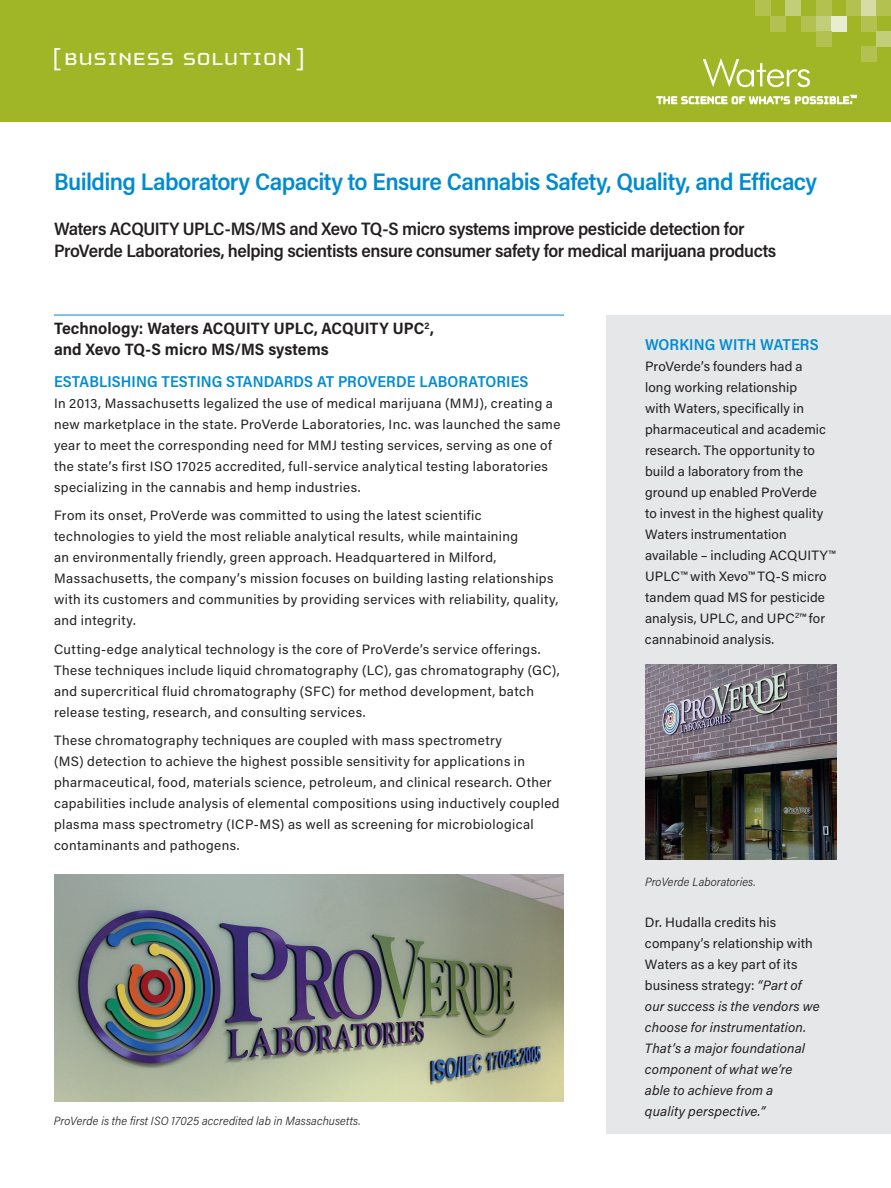
<style>
.page{position:relative;width:891px;height:1188px;background:#fff}
.page>*{position:absolute;margin:0;border:0;box-sizing:border-box;transform-origin:0 0}
.t1{font:25.5px "Cholla Unicase";letter-spacing:.015em;color:#fff;scale:1.1 1}
.t2{font:600 24px "Acumin Pro Semi Cond";letter-spacing:-.025em;color:#008bcf}
.t3{font:600 18px/22.5px "Acumin Pro Semi Cond";letter-spacing:-.025em;color:#231f20}
.t4{font:700 16.5px/21px "Acumin Pro Semi Cond";color:#231f20}
.t5{font:600 15.75px "Acumin Pro Semi Cond";letter-spacing:.005em;color:#008bcf}
.t6{font:13.5px/21px "Acumin Pro";letter-spacing:.03em;color:#231f20}
.t7{font:13.5px/21px "Acumin Pro";letter-spacing:.01em;color:#231f20}
.t8{font:italic 13.5px/21px "Acumin Pro";letter-spacing:.01em;color:#231f20}
.t9{font:italic 300 12px "Acumin Pro Semi Cond";letter-spacing:.01em;color:#231f20}
.s1{font-style:normal}
</style>
<div class="page">
<div style="left:0;top:0;width:891px;height:122px;background:#a0b627"></div>
<div style="left:755px;top:0;width:15px;height:16px;background:#b2c150"></div>
<div style="left:861px;top:47px;width:15px;height:15px;background:#b2c150"></div>
<div style="left:770px;top:16px;width:16px;height:15px;background:#b2c150"></div>
<div style="left:786px;top:0;width:15px;height:16px;background:#c3ce7b"></div>
<div style="left:801px;top:16px;width:15px;height:15px;background:#b2c150"></div>
<div style="left:816px;top:16px;width:16px;height:15px;background:#c3ce7b"></div>
<div style="left:832px;top:16px;width:15px;height:15px;background:#e8edcf"></div>
<div style="left:816px;top:0;width:16px;height:16px;background:#b2c150"></div>
<div style="left:816px;top:31px;width:16px;height:16px;background:#b2c150"></div>
<div style="left:861px;top:0;width:15px;height:16px;background:#d5dda4"></div>
<div style="left:847px;top:0;width:14px;height:16px;background:#b2c150"></div>
<div style="left:876px;top:0;width:15px;height:16px;background:#b2c150"></div>
<div style="left:861px;top:16px;width:15px;height:15px;background:#b2c150"></div>
<div style="left:876px;top:31px;width:15px;height:16px;background:#c3ce7b"></div>
<div style="left:606px;top:315px;width:285px;height:819px;background:#e6e7e9"></div>
<svg style="left:657px;top:95px;width:199px;height:9px"></svg>
<svg style="left:703px;top:58px;width:107px;height:29px"></svg>
<hr style="left:54px;top:315px;width:510px;height:1px;background:#008bcf">
<img style="left:54px;top:874px;width:509px;height:227px">
<img style="left:645px;top:664px;width:192px;height:196px">
<h1 class="t1" style="left:52px;top:46px;width:232px">[ BUSINESS SOLUTION ]</h1>
<h2 class="t2" style="left:54px;top:165px;width:765px">Building Laboratory Capacity to Ensure Cannabis Safety, Quality, and Efficacy</h2>
<h3 class="t3" style="left:54px;top:216px;width:724px">Waters ACQUITY UPLC-MS/MS and Xevo TQ-S micro systems improve pesticide detection for<br>ProVerde Laboratories, helping scientists ensure consumer safety for medical marijuana products</h3>
<p class="t4" style="left:54px;top:317px;width:381px">Technology: Waters ACQUITY UPLC, ACQUITY UPC<sup>2</sup>, and Xevo TQ-S micro MS/MS systems</p>
<p class="t5" style="left:54px;top:370px;width:476px">ESTABLISHING TESTING STANDARDS AT PROVERDE LABORATORIES</p>
<p class="t6" style="left:54px;top:392px;width:508px">In 2013, Massachusetts legalized the use of medical marijuana (MMJ), creating a new marketplace in the state. ProVerde Laboratories, Inc. was launched the same year to meet the corresponding need for MMJ testing services, serving as one of the state’s first ISO 17025 accredited, full-service analytical testing laboratories specializing in the cannabis and hemp industries.</p>
<p class="t6" style="left:54px;top:505px;width:506px">From its onset, ProVerde was committed to using the latest scientific technologies to yield the most reliable analytical results, while maintaining<br>an environmentally friendly, green approach. Headquartered in Milford, Massachusetts, the company’s mission focuses on building lasting relationships with its customers and communities by providing services with reliability, quality, and integrity.</p>
<p class="t6" style="left:54px;top:638px;width:507px">Cutting-edge analytical technology is the core of ProVerde’s service offerings.<br>These techniques include liquid chromatography (LC), gas chromatography (GC), and supercritical fluid chromatography (SFC) for method development, batch release testing, research, and consulting services.</p>
<p class="t6" style="left:54px;top:730px;width:507px">These chromatography techniques are coupled with mass spectrometry<br>(MS) detection to achieve the highest possible sensitivity for applications in pharmaceutical, food, materials science, petroleum, and clinical research. Other capabilities include analysis of elemental compositions using inductively coupled plasma mass spectrometry (ICP-MS) as well as screening for microbiological contaminants and pathogens.</p>
<p class="t9" style="left:54px;top:1112px;width:308px">ProVerde is the first ISO 17025 accredited lab in Massachusetts.</p>
<p class="t5" style="left:645px;top:333px;width:175px">WORKING WITH WATERS</p>
<p class="t7" style="left:645px;top:355px;width:192px">ProVerde’s founders had a<br>long working relationship<br>with Waters, specifically in pharmaceutical and academic research. The opportunity to build a laboratory from the ground up enabled ProVerde<br>to invest in the highest quality<br>Waters instrumentation available – including ACQUITY™<br>UPLC™ with Xevo™ TQ-S micro tandem quad MS for pesticide analysis, UPLC, and UPC<sup>2</sup>™ for cannabinoid analysis.</p>
<p class="t9" style="left:645px;top:874px;width:112px">ProVerde Laboratories.</p>
<p class="t8" style="left:645px;top:911px;width:176px"><span class="s1">Dr. Hudalla credits his company’s relationship with<br>Waters as a key part of its business strategy:</span> “Part of our success is the vendors we choose for instrumentation.<br>That’s a major foundational component of what we’re able to achieve from a<br>quality perspective.”</p>
</div>
